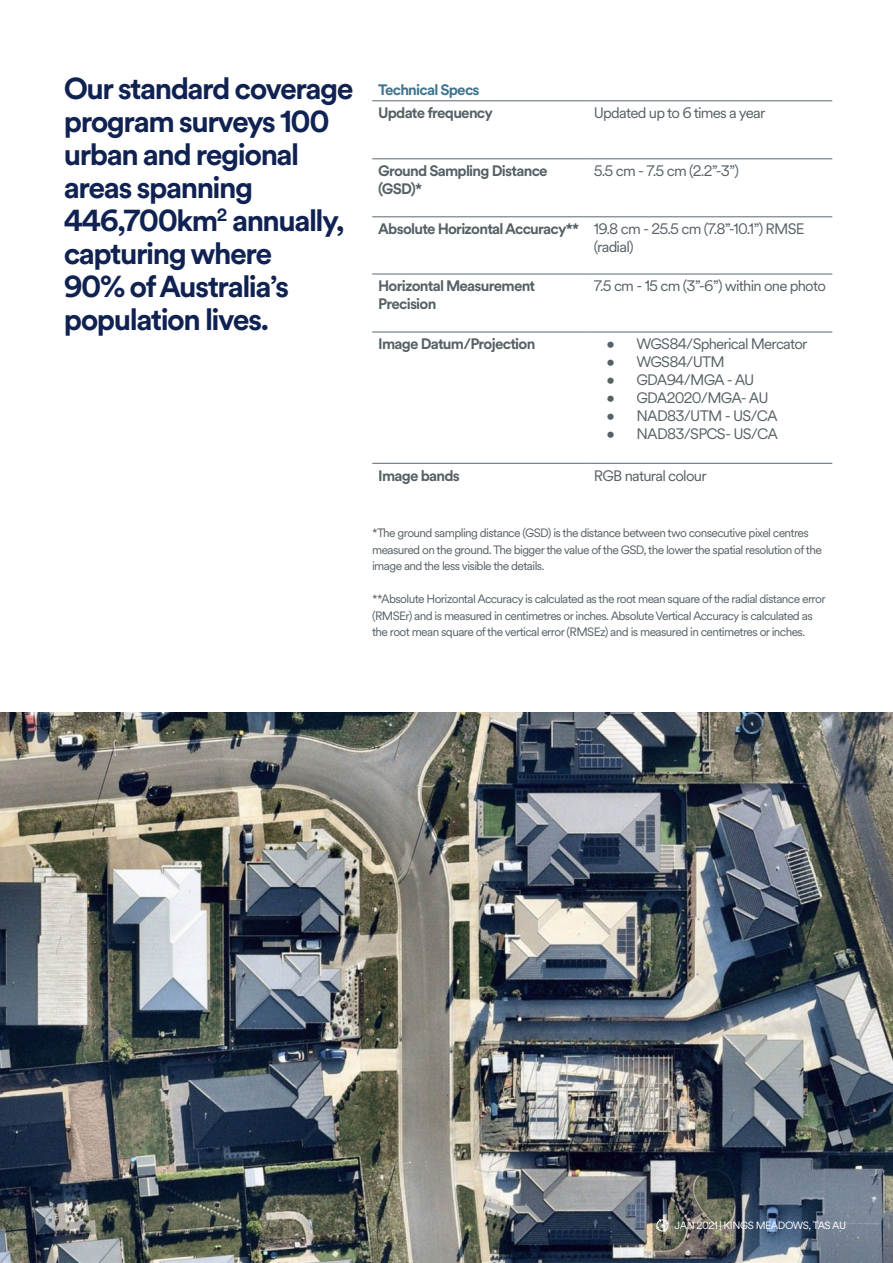
<style>
.page{position:relative;width:893px;height:1263px;background:#fff}
.page>*{position:absolute;margin:0;border:0;box-sizing:border-box;transform-origin:0 0}
.t1{font:700 30px/33px "Nearmap Circular";letter-spacing:-.05em;color:#102252}
.t2{font:15px/18px "Nearmap Circular";letter-spacing:-.05em;color:#566166}
.t3{font:700 15px/18px "Nearmap Circular";letter-spacing:-.05em;color:#566166}
.t4{font:700 15px "Nearmap Circular";letter-spacing:-.05em;color:#3f748f}
.t5{font:12px/16.5px "Nearmap Circular";letter-spacing:-.05em;color:#566166}
.t6{font:10.5px "Nearmap Circular";letter-spacing:-.04em;color:#fff}
.s1{font-weight:700}
</style>
<div class="page">
<hr style="left:372px;top:101px;width:216px;height:1px;background:#5c6770">
<hr style="left:588px;top:101px;width:244px;height:1px;background:#5c6770">
<hr style="left:372px;top:159px;width:216px;height:1px;background:#5c6770">
<hr style="left:588px;top:159px;width:244px;height:1px;background:#5c6770">
<hr style="left:372px;top:217px;width:216px;height:1px;background:#5c6770">
<hr style="left:588px;top:217px;width:244px;height:1px;background:#5c6770">
<hr style="left:372px;top:274px;width:216px;height:1px;background:#5c6770">
<hr style="left:588px;top:274px;width:244px;height:1px;background:#5c6770">
<hr style="left:372px;top:332px;width:216px;height:1px;background:#5c6770">
<hr style="left:588px;top:332px;width:244px;height:1px;background:#5c6770">
<hr style="left:372px;top:463px;width:216px;height:1px;background:#5c6770">
<hr style="left:588px;top:463px;width:244px;height:1px;background:#5c6770">
<img style="left:0;top:712px;width:893px;height:551px">
<svg style="left:656px;top:1219px;width:13px;height:13px"></svg>
<h1 class="t1" style="left:64px;top:71px;width:291px">Our standard coverage program surveys 100 urban and regional areas spanning<br>446,700km<sup>2</sup> annually, capturing where<br>90% of Australia’s population lives.</h1>
<p class="t4" style="left:378px;top:79px;width:103px">Technical Specs</p>
<p class="t3" style="left:378px;top:103px;width:116px">Update frequency</p>
<p class="t2" style="left:594px;top:103px;width:173px">Updated up to 6 times a year</p>
<p class="t3" style="left:378px;top:161px;width:171px">Ground Sampling Distance (GSD)*</p>
<p class="t2" style="left:594px;top:161px;width:147px">5.5 cm - 7.5 cm (2.2”-3”)</p>
<p class="t2" style="left:594px;top:219px;width:212px;text-indent:-216px"><span class="s1">Absolute Horizontal Accuracy**</span> 19.8 cm - 25.5 cm (7.8”-10.1”) RMSE (radial)</p>
<p class="t3" style="left:378px;top:276px;width:159px">Horizontal Measurement<br>Precision</p>
<p class="t2" style="left:594px;top:276px;width:234px">7.5 cm - 15 cm (3”-6”) within one photo</p>
<p class="t3" style="left:378px;top:334px;width:159px">Image Datum/Projection</p>
<p class="t2" style="left:607px;top:334px;width:202px">• WGS84/Spherical Mercator</p>
<p class="t2" style="left:607px;top:352px;width:120px">• WGS84/UTM</p>
<p class="t2" style="left:607px;top:370px;width:149px">• GDA94/MGA - AU</p>
<p class="t2" style="left:607px;top:388px;width:163px">• GDA2020/MGA- AU</p>
<p class="t2" style="left:607px;top:406px;width:173px">• NAD83/UTM - US/CA</p>
<p class="t2" style="left:607px;top:424px;width:173px">• NAD83/SPCS- US/CA</p>
<p class="t3" style="left:378px;top:466px;width:83px">Image bands</p>
<p class="t2" style="left:594px;top:466px;width:114px">RGB natural colour</p>
<p class="t5" style="left:372px;top:524px;width:451px">*The ground sampling distance (GSD) is the distance between two consecutive pixel centres measured on the ground. The bigger the value of the GSD, the lower the spatial resolution of the image and the less visible the details.</p>
<p class="t5" style="left:372px;top:590px;width:455px">**Absolute Horizontal Accuracy is calculated as the root mean square of the radial distance error (RMSEr) and is measured in centimetres or inches. Absolute Vertical Accuracy is calculated as the root mean square of the vertical error (RMSEz) and is measured in centimetres or inches.</p>
<p class="t6" style="left:675px;top:1218px;width:173px">JAN 2021 | KINGS MEADOWS, TAS AU</p>
</div>
